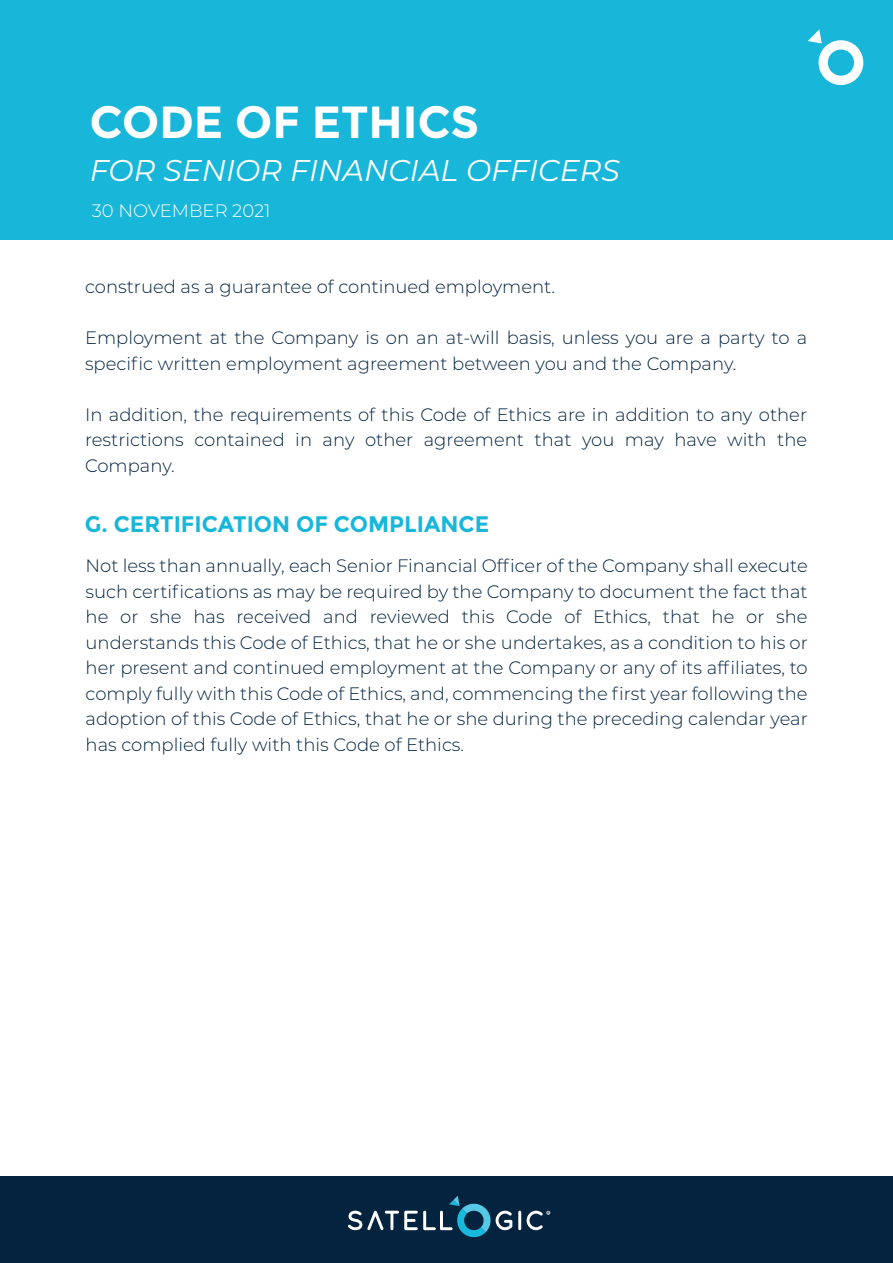
<style>
.page{position:relative;width:893px;height:1263px;background:#fff}
.page>*{position:absolute;margin:0;border:0;box-sizing:border-box;transform-origin:0 0}
.t1{font:700 45px "Montserrat";color:#fff}
.t2{font:italic 30px "Montserrat";color:#fff}
.t3{font:700 22.5px "Montserrat";color:#18b7da}
.t4{font:300 18px/25.5px "Montserrat";color:#04233f;text-align:justify}
.t5{font:300 18px "Montserrat";color:#fff}
</style>
<div class="page">
<div style="left:0;top:0;width:893px;height:240px;background:#18b7da"></div>
<div style="left:0;top:1176px;width:893px;height:87px;background:#04233f"></div>
<svg style="left:348px;top:1196px;width:202px;height:42px"></svg>
<svg style="left:808px;top:29px;width:56px;height:56px"></svg>
<h1 class="t1" style="left:90px;top:95px;width:391px">CODE OF ETHICS</h1>
<h2 class="t2" style="left:90px;top:150px;width:532px">FOR SENIOR FINANCIAL OFFICERS</h2>
<p class="t5" style="left:92px;top:198px;width:180px">30 NOVEMBER 2021</p>
<p class="t4" style="left:85px;top:274px;width:472px">construed as a guarantee of continued employment.</p>
<p class="t4" style="left:85px;top:325px;width:724px">Employment at the Company is on an at-will basis, unless you are a party to a specific written employment agreement between you and the Company.</p>
<p class="t4" style="left:85px;top:401px;width:724px">In addition, the requirements of this Code of Ethics are in addition to any other restrictions contained in any other agreement that you may have with the Company.</p>
<p class="t3" style="left:85px;top:511px;width:406px">G. CERTIFICATION OF COMPLIANCE</p>
<p class="t4" style="left:86px;top:552px;width:724px">Not less than annually, each Senior Financial Officer of the Company shall execute such certifications as may be required by the Company to document the fact that he or she has received and reviewed this Code of Ethics, that he or she understands this Code of Ethics, that he or she undertakes, as a condition to his or her present and continued employment at the Company or any of its affiliates, to comply fully with this Code of Ethics, and, commencing the first year following the adoption of this Code of Ethics, that he or she during the preceding calendar year has complied fully with this Code of Ethics.</p>
</div>
